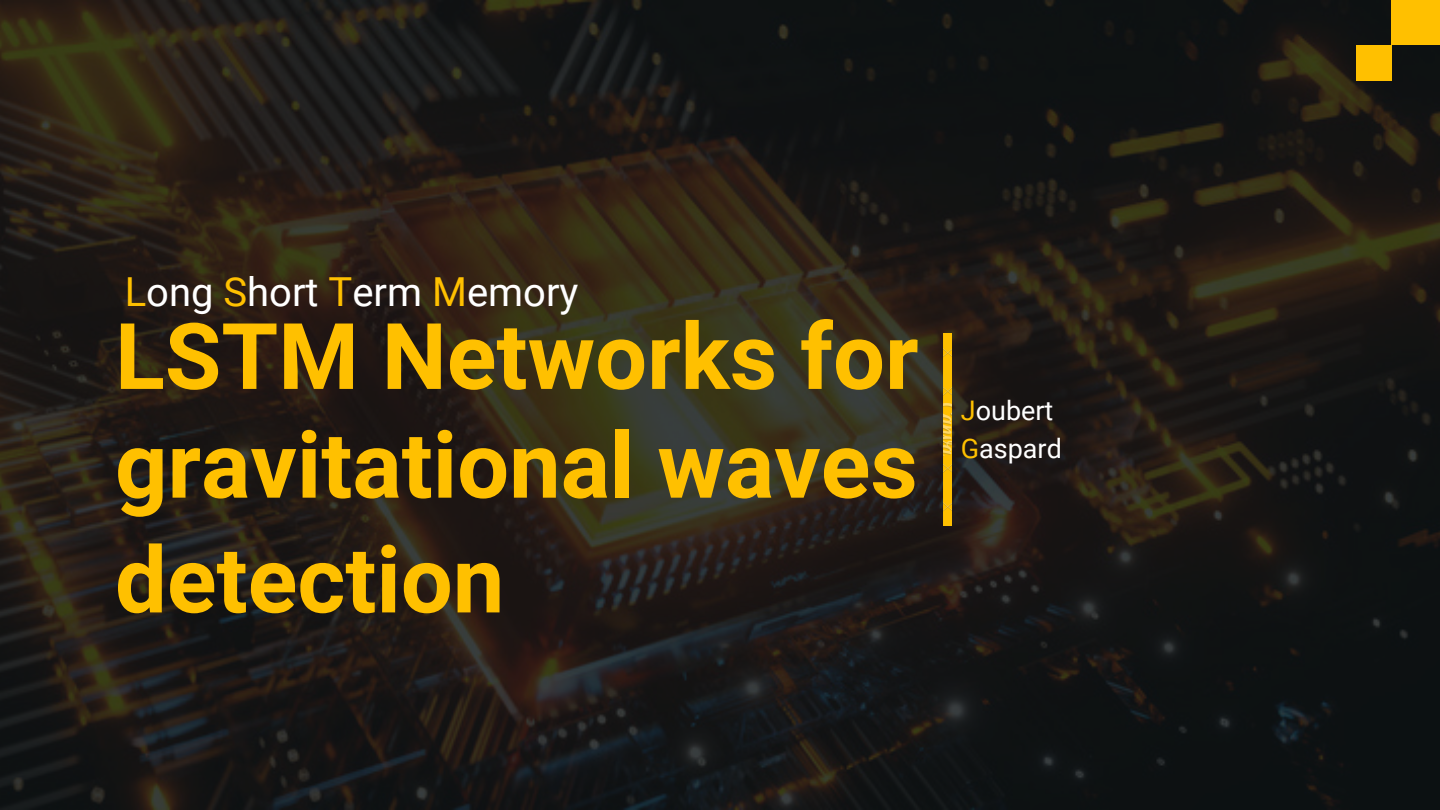
<style>
.page{position:relative;width:1440px;height:810px;background:#fff}
.page>*{position:absolute;margin:0;border:0;box-sizing:border-box;transform-origin:0 0}
.t1{font:700 92px/111.8px "Roboto";color:#ffc000;text-align:justify}
.t2{font:40px "Roboto";color:#fff}
.t3{font:27px "Roboto";color:#fff}
.s1{color:#ffc000}
</style>
<div class="page">
<img style="left:0;top:0;width:1440px;height:810px">
<div style="left:1392px;top:0;width:48px;height:45px;background:#ffc000"></div>
<div style="left:1356px;top:45px;width:36px;height:36px;background:#ffc000"></div>
<img style="left:944px;top:334px;width:7px;height:192px">
<p class="t2" style="left:125px;top:269px;width:455px"><span class="s1">L</span>ong <span class="s1">S</span>hort <span class="s1">T</span>erm <span class="s1">M</span>emory</p>
<p class="t1" style="left:115px;top:302px;width:805px">LSTM Networks for gravitational waves detection</p>
<p class="t3" style="left:961px;top:395px;width:94px"><span class="s1">J</span>oubert</p>
<p class="t3" style="left:961px;top:433px;width:103px"><span class="s1">G</span>aspard</p>
</div>
